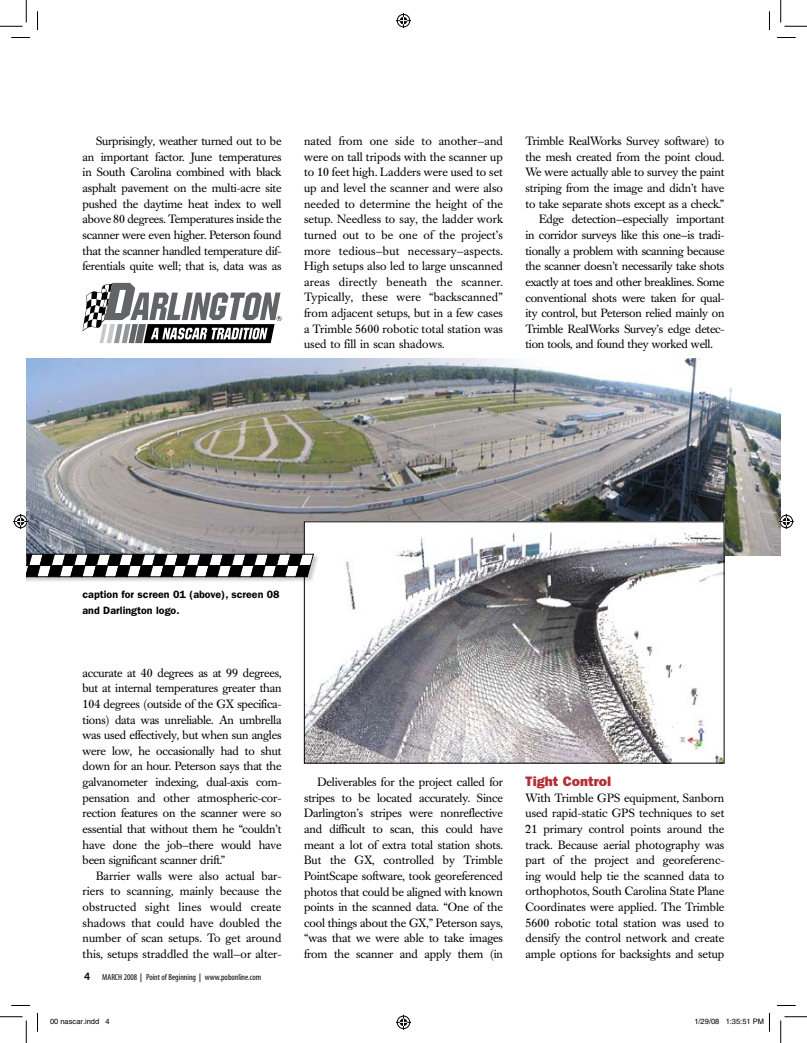
<style>
.page{position:relative;width:807px;height:1043px;background:#fff}
.page>*{position:absolute;margin:0;border:0;box-sizing:border-box;transform-origin:0 0}
.t1{font:800 13.75px "Franklin Gothic";color:#b42e34}
.t2{font:11.88px/15.6px "Caslon Book BE";letter-spacing:-.015em;color:#000;text-align:justify}
.t3{font:600 10.62px/15.6px "Franklin Gothic";color:#000}
.t4{font:8.75px "Myriad MM 400 300";color:#000}
.t5{font:7.5px "Helvetica";color:#000}
.s1{font-family:"Myriad MM 565 600";font-size:11.25px}
.s2{font-family:"Myriad MM 565 300"}
</style>
<div class="page">
<img style="left:26px;top:358px;width:754px;height:198px">
<img style="left:306px;top:523px;width:416px;height:238px">
<svg style="left:82px;top:283px;width:199px;height:60px"></svg>
<div style="left:26px;top:554px;width:298px;height:33px;background:#000;opacity:.2"></div>
<svg style="left:26px;top:553px;width:288px;height:24px"></svg>
<svg style="left:11px;top:37px;width:19px;height:1px"></svg>
<svg style="left:777px;top:37px;width:18px;height:1px"></svg>
<svg style="left:11px;top:1005px;width:19px;height:1px"></svg>
<svg style="left:777px;top:1005px;width:18px;height:1px"></svg>
<svg style="left:37px;top:11px;width:1px;height:19px"></svg>
<svg style="left:37px;top:1013px;width:1px;height:18px"></svg>
<svg style="left:769px;top:11px;width:1px;height:19px"></svg>
<svg style="left:0;top:0;width:27px;height:27px"></svg>
<svg style="left:0;top:1016px;width:27px;height:26px"></svg>
<svg style="left:780px;top:0;width:26px;height:27px"></svg>
<svg style="left:780px;top:1016px;width:26px;height:26px"></svg>
<svg style="left:396px;top:13px;width:15px;height:15px"></svg>
<svg style="left:396px;top:1014px;width:15px;height:15px"></svg>
<svg style="left:13px;top:514px;width:15px;height:15px"></svg>
<svg style="left:778px;top:514px;width:15px;height:15px"></svg>
<svg style="left:769px;top:1013px;width:1px;height:18px"></svg>
<p class="t2" style="left:82px;top:133px;width:200px;text-indent:14px">Surprisingly, weather turned out to be an important factor. June temperatures in South Carolina combined with black asphalt pavement on the multi-acre site pushed the daytime heat index to well above 80 degrees. Temperatures inside the scanner were even higher. Peterson found that the scanner handled temperature dif&shy;ferentials quite well; that is, data was as</p>
<p class="t2" style="left:304px;top:133px;width:200px">nated from one side to another—and were on tall tripods with the scanner up to 10 feet high. Ladders were used to set up and level the scanner and were also needed to determine the height of the setup. Needless to say, the ladder work turned out to be one of the project’s more tedious—but necessary—aspects.<br>High setups also led to large unscanned areas directly beneath the scanner.<br>Typically, these were “backscanned” from adjacent setups, but in a few cases a Trimble 5600 robotic total station was used to fill in scan shadows.</p>
<p class="t2" style="left:525px;top:134px;width:200px">Trimble RealWorks Survey software) to</p>
<p class="t2" style="left:525px;top:149px;width:200px">the mesh created from the point cloud.</p>
<p class="t2" style="left:525px;top:165px;width:200px">We were actually able to survey the paint</p>
<p class="t2" style="left:525px;top:180px;width:200px">striping from the image and didn’t have</p>
<p class="t2" style="left:525px;top:196px;width:200px">to take separate shots except as a check.”</p>
<p class="t2" style="left:539px;top:212px;width:187px">Edge detection—especially important</p>
<p class="t2" style="left:525px;top:227px;width:200px">in corridor surveys like this one—is tradi-</p>
<p class="t2" style="left:525px;top:243px;width:200px">tionally a problem with scanning because</p>
<p class="t2" style="left:525px;top:259px;width:200px">the scanner doesn’t necessarily take shots</p>
<p class="t2" style="left:525px;top:274px;width:200px">exactly at toes and other breaklines. Some</p>
<p class="t2" style="left:525px;top:290px;width:200px">conventional shots were taken for qual-</p>
<p class="t2" style="left:525px;top:305px;width:200px">ity control, but Peterson relied mainly on</p>
<p class="t2" style="left:525px;top:321px;width:200px">Trimble RealWorks Survey’s edge detec-</p>
<p class="t2" style="left:525px;top:337px;width:189px">tion tools, and found they worked well.</p>
<p class="t3" style="left:82px;top:587px;width:198px">caption for screen 01 (above), screen 08 and Darlington logo.</p>
<p class="t2" style="left:82px;top:665px;width:200px">accurate at 40 degrees as at 99 degrees, but at internal temperatures greater than 104 degrees (outside of the GX specifica&shy;tions) data was unreliable. An umbrella was used effectively, but when sun angles were low, he occasionally had to shut down for an hour. Peterson says that the galvanometer indexing, dual-axis com&shy;pensation and other atmospheric-cor&shy;rection features on the scanner were so essential that without them he “couldn’t have done the job—there would have been significant scanner drift.”</p>
<p class="t2" style="left:82px;top:868px;width:200px;text-indent:14px">Barrier walls were also actual bar&shy;riers to scanning, mainly because the obstructed sight lines would create shadows that could have doubled the number of scan setups. To get around this, setups straddled the wall—or alter-</p>
<p class="t4" style="left:84px;top:973px;width:178px"><span class="s1">4</span> march 2008 <span class="s2">|</span> Point of Beginning <span class="s2">|</span> www.pobonline.com</p>
<p class="t2" style="left:304px;top:774px;width:200px;text-indent:14px">Deliverables for the project called for stripes to be located accurately. Since Darlington’s stripes were nonreflective and difficult to scan, this could have meant a lot of extra total station shots.<br>But the GX, controlled by Trimble PointScape software, took georeferenced photos that could be aligned with known points in the scanned data. “One of the cool things about the GX,” Peterson says, “was that we were able to take images from the scanner and apply them (in</p>
<p class="t1" style="left:525px;top:773px;width:87px">Tight Control</p>
<p class="t2" style="left:525px;top:790px;width:200px">With Trimble GPS equipment, Sanborn used rapid-static GPS techniques to set 21 primary control points around the track. Because aerial photography was part of the project and georeferenc&shy;ing would help tie the scanned data to orthophotos, South Carolina State Plane Coordinates were applied. The Trimble 5600 robotic total station was used to densify the control network and create ample options for backsights and setup</p>
<p class="t5" style="left:50px;top:1017px;width:61px">00 nascar.indd 4</p>
<p class="t5" style="left:694px;top:1017px;width:71px">1/29/08 1:35:51 PM</p>
</div>
